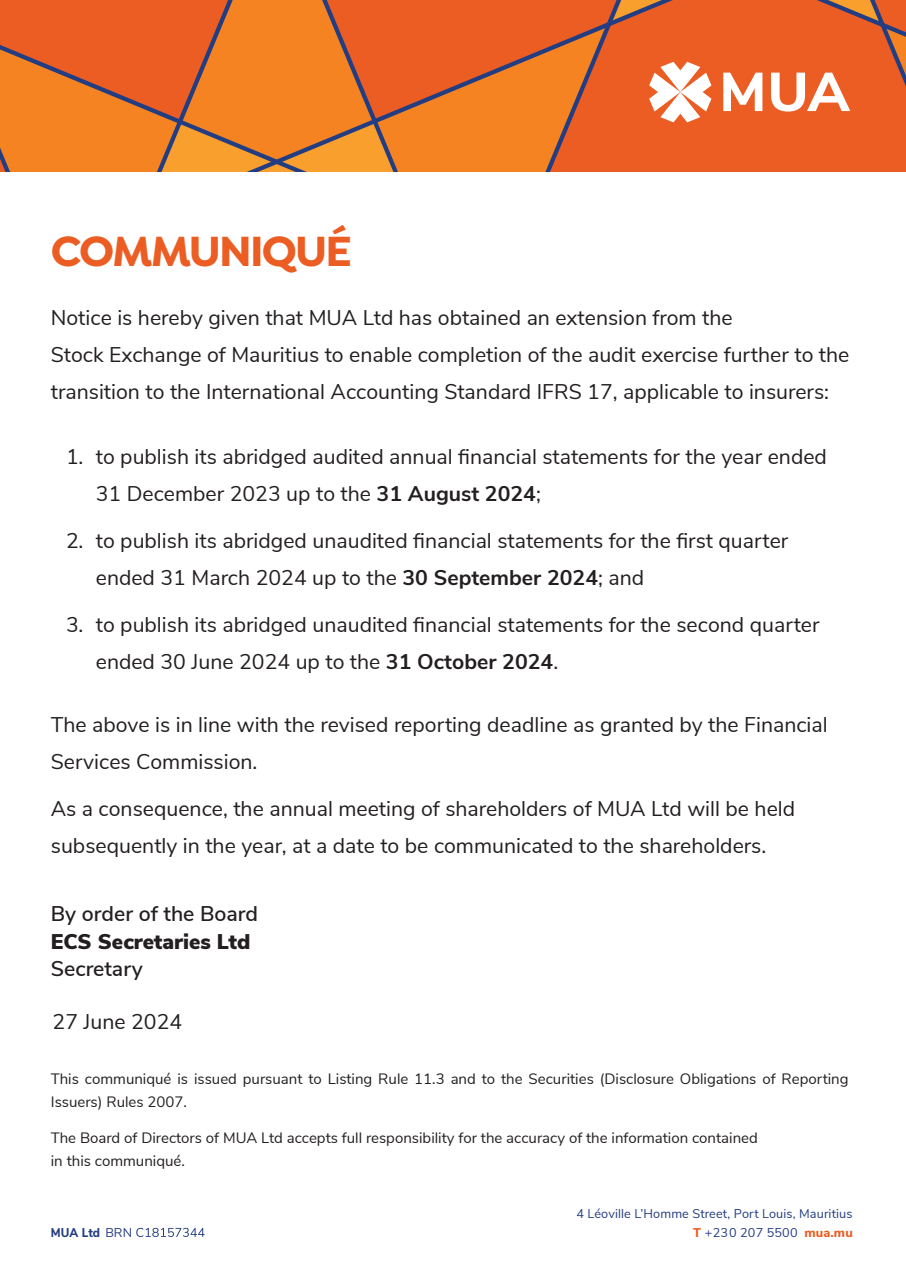
<style>
.page{position:relative;width:906px;height:1283px;background:#fff}
.page>*{position:absolute;margin:0;border:0;box-sizing:border-box;transform-origin:0 0}
.t1{font:700 45px "Isidora";letter-spacing:-.04em;color:#eb5d23}
.t2{font:21.25px/37px "Nunito Sans";color:#231f20}
.t3{font:600 21.25px "Nunito Sans";color:#231f20}
.t4{font:900 21.25px "Nunito Sans";color:#231f20}
.t5{font:15px/23px "Nunito Sans";color:#231f20}
.t6{font:12.75px "Nunito Sans";letter-spacing:.01em;color:#233d82}
.t7{font:800 12.75px "Nunito Sans";color:#233d82;scale:.93 1}
.s1{font-weight:700}
.s2{font-weight:400}
.s3{font-weight:800;color:#eb5d23}
</style>
<div class="page">
<svg style="left:136px;top:1228px;width:68px;height:9px"></svg>
<svg style="left:0;top:0;width:274px;height:171px;background:#e77327"></svg>
<svg style="left:274px;top:0;width:330px;height:171px;background:#e57128"></svg>
<svg style="left:604px;top:0;width:43px;height:171px;background:#e25e27"></svg>
<svg style="left:647px;top:0;width:258px;height:171px;background:#e96e3b"></svg>
<h1 class="t1" style="left:51px;top:224px;width:303px">COMMUNIQUÉ</h1>
<p class="t2" style="left:51px;top:298px;width:800px">Notice is hereby given that MUA Ltd has obtained an extension from the<br>Stock Exchange of Mauritius to enable completion of the audit exercise further to the transition to the International Accounting Standard IFRS 17, applicable to insurers:</p>
<p class="t2" style="left:66px;top:436px;width:19px">1.</p>
<p class="t2" style="left:66px;top:520px;width:19px">2.</p>
<p class="t2" style="left:66px;top:604px;width:19px">3.</p>
<p class="t2" style="left:96px;top:436px;width:732px">to publish its abridged audited annual financial statements for the year ended<br>31 December 2023 up to the <span class="s1">31 August 2024</span>;</p>
<p class="t2" style="left:96px;top:520px;width:694px">to publish its abridged unaudited financial statements for the first quarter ended 31 March 2024 up to the <span class="s1">30 September 2024</span>; and</p>
<p class="t2" style="left:96px;top:604px;width:725px">to publish its abridged unaudited financial statements for the second quarter ended 30 June 2024 up to the <span class="s1">31 October 2024</span>.</p>
<p class="t2" style="left:51px;top:705px;width:778px">The above is in line with the revised reporting deadline as granted by the Financial<br>Services Commission.</p>
<p class="t2" style="left:51px;top:789px;width:745px">As a consequence, the annual meeting of shareholders of MUA Ltd will be held subsequently in the year, at a date to be communicated to the shareholders.</p>
<p class="t3" style="left:51px;top:898px;width:209px">By order of the Board</p>
<p class="t4" style="left:51px;top:926px;width:201px">ECS Secretaries Ltd</p>
<p class="t3" style="left:51px;top:953px;width:93px">Secretary</p>
<p class="t2" style="left:53px;top:1001px;width:131px">27 June 2024</p>
<p class="t5" style="left:51px;top:1066px;width:799px">This communiqué is issued pursuant to Listing Rule 11.3 and to the Securities (Disclosure Obligations of Reporting<br>Issuers) Rules 2007.</p>
<p class="t5" style="left:51px;top:1125px;width:708px">The Board of Directors of MUA Ltd accepts full responsibility for the accuracy of the information contained in this communiqué.</p>
<p class="t6" style="left:576px;top:1204px;width:277px">4 Léoville L’Homme Street, Port Louis, Mauritius</p>
<p class="t7" style="left:51px;top:1223px;width:89px">MUA Ltd <span class="s2">BRN</span></p>
<p class="t6" style="left:693px;top:1223px;width:161px"><span class="s3">T</span> +230 207 5500 <span class="s3">mua.mu</span></p>
</div>
